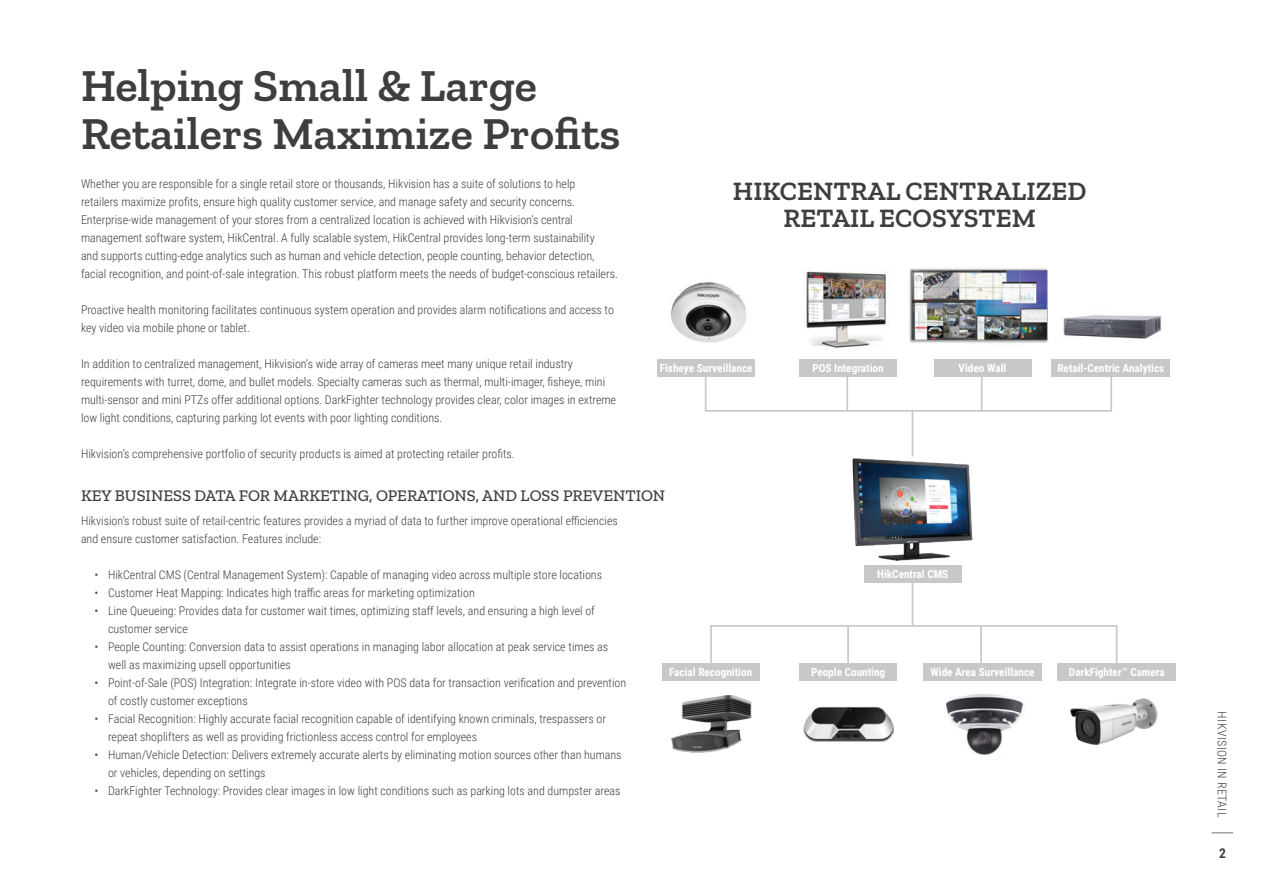
<style>
.page{position:relative;width:1263px;height:893px;background:#fff}
.page>*{position:absolute;margin:0;border:0;box-sizing:border-box;transform-origin:0 0}
.t1{font:600 46.5px/48px "Zilla Slab";color:#3e3e3f}
.t2{font:600 27px/27px "Zilla Slab";color:#3e3e3f;text-align:center}
.t3{font:500 16.5px "Zilla Slab";color:#3e3e3f}
.t4{font:700 13.5px "Roboto Condensed";color:#3e3e3f}
.t5{font:300 12px/18px "Roboto Condensed";color:#3e3e3f}
.t6{font:300 12px "Roboto Condensed";letter-spacing:.035em;color:#3e3e3f}
.t7{font:700 11.25px "Roboto Condensed";color:#fff}
.s1{font-weight:400}
</style>
<div class="page">
<svg style="left:1211px;top:832px;width:22px;height:1px"></svg>
<hr style="left:912px;top:410px;width:1px;height:46px;background:#c7c8ca">
<hr style="left:981px;top:374px;width:1px;height:37px;background:#c7c8ca">
<hr style="left:846px;top:374px;width:2px;height:37px;background:#c7c8ca">
<div style="left:705px;top:373px;width:407px;height:39px;border:2px solid #c7c8ca"></div>
<hr style="left:912px;top:580px;width:1px;height:46px;background:#c7c8ca">
<hr style="left:847px;top:626px;width:2px;height:37px;background:#c7c8ca">
<hr style="left:980px;top:626px;width:2px;height:37px;background:#c7c8ca">
<div style="left:710px;top:625px;width:407px;height:39px;border:2px solid #c7c8ca"></div>
<img style="left:852px;top:448px;width:121px;height:113px">
<img style="left:670px;top:282px;width:77px;height:61px">
<img style="left:946px;top:694px;width:78px;height:62px">
<img style="left:803px;top:706px;width:90px;height:35px">
<img style="left:1071px;top:698px;width:87px;height:47px">
<img style="left:806px;top:271px;width:80px;height:77px">
<img style="left:909px;top:268px;width:140px;height:75px">
<img style="left:1063px;top:315px;width:99px;height:24px">
<div style="left:657px;top:359px;width:98px;height:17px;background:#c7c8ca"></div>
<div style="left:662px;top:663px;width:97px;height:17px;background:#c7c8ca"></div>
<div style="left:799px;top:359px;width:98px;height:17px;background:#c7c8ca"></div>
<div style="left:799px;top:663px;width:98px;height:17px;background:#c7c8ca"></div>
<div style="left:934px;top:359px;width:97px;height:17px;background:#c7c8ca"></div>
<div style="left:864px;top:566px;width:97px;height:17px;background:#c7c8ca"></div>
<div style="left:923px;top:663px;width:119px;height:17px;background:#c7c8ca"></div>
<div style="left:1051px;top:359px;width:119px;height:17px;background:#c7c8ca"></div>
<div style="left:1057px;top:663px;width:119px;height:17px;background:#c7c8ca"></div>
<img style="left:670px;top:695px;width:82px;height:58px">
<h1 class="t1" style="left:81px;top:62px;width:541px">Helping Small &amp; Large<br>Retailers Maximize Profits</h1>
<p class="t5" style="left:81px;top:174px;width:538px">Whether you are responsible for a single retail store or thousands, Hikvision has a suite of solutions to help<br>retailers maximize profits, ensure high quality customer service, and manage safety and security concerns.<br>Enterprise-wide management of your stores from a centralized location is achieved with Hikvision’s central management software system, HikCentral. A fully scalable system, HikCentral provides long-term sustainability<br>and supports cutting-edge analytics such as human and vehicle detection, people counting, behavior detection, facial recognition, and point-of-sale integration. This robust platform meets the needs of budget-conscious retailers.</p>
<p class="t5" style="left:81px;top:300px;width:534px">Proactive health monitoring facilitates continuous system operation and provides alarm notifications and access to key video via mobile phone or tablet.</p>
<p class="t5" style="left:81px;top:354px;width:537px">In addition to centralized management, Hikvision’s wide array of cameras meet many unique retail industry requirements with turret, dome, and bullet models. Specialty cameras such as thermal, multi-imager, fisheye, mini multi-sensor and mini PTZs offer additional options. DarkFighter technology provides clear, color images in extreme low light conditions, capturing parking lot events with poor lighting conditions.</p>
<p class="t5" style="left:81px;top:444px;width:435px">Hikvision’s comprehensive portfolio of security products is aimed at protecting retailer profits.</p>
<h2 class="t2" style="left:733px;top:178px;width:355px">HIKCENTRAL CENTRALIZED<br>RETAIL ECOSYSTEM</h2>
<p class="t7" style="left:660px;top:360px;width:94px">Fisheye Surveillance</p>
<p class="t7" style="left:812px;top:360px;width:73px">POS Integration</p>
<p class="t7" style="left:959px;top:360px;width:49px">Video Wall</p>
<p class="t7" style="left:1057px;top:360px;width:108px">Retail-Centric Analytics</p>
<h3 class="t3" style="left:81px;top:486px;width:585px">KEY BUSINESS DATA FOR MARKETING, OPERATIONS, AND LOSS PREVENTION</h3>
<p class="t5" style="left:81px;top:511px;width:538px">Hikvision’s robust suite of retail-centric features provides a myriad of data to further improve operational efficiencies and ensure customer satisfaction. Features include:</p>
<p class="t5" style="left:94px;top:565px;width:509px">• HikCentral CMS (Central Management System): Capable of managing video across multiple store locations</p>
<p class="t5" style="left:94px;top:583px;width:382px">• Customer Heat Mapping: Indicates high traffic areas for marketing optimization</p>
<p class="t5" style="left:108px;top:601px;width:488px;text-indent:-14px">• Line Queueing: Provides data for customer wait times, optimizing staff levels, and ensuring a high level of customer service</p>
<p class="t5" style="left:108px;top:637px;width:502px;text-indent:-14px">• People Counting: Conversion data to assist operations in managing labor allocation at peak service times as well as maximizing upsell opportunities</p>
<p class="t5" style="left:108px;top:673px;width:520px;text-indent:-14px">• Point-of-Sale (POS) Integration: Integrate in-store video with POS data for transaction verification and prevention of costly customer exceptions</p>
<p class="t5" style="left:108px;top:709px;width:500px;text-indent:-14px">• Facial Recognition: Highly accurate facial recognition capable of identifying known criminals, trespassers or repeat shoplifters as well as providing frictionless access control for employees</p>
<p class="t5" style="left:108px;top:745px;width:515px;text-indent:-14px">• Human/Vehicle Detection: Delivers extremely accurate alerts by eliminating motion sources other than humans or vehicles, depending on settings</p>
<p class="t5" style="left:94px;top:781px;width:527px">• DarkFighter Technology: Provides clear images in low light conditions such as parking lots and dumpster areas</p>
<p class="t7" style="left:669px;top:664px;width:85px">Facial Recognition</p>
<p class="t7" style="left:877px;top:567px;width:73px">HikCentral CMS</p>
<p class="t7" style="left:811px;top:664px;width:76px">People Counting</p>
<p class="t7" style="left:930px;top:664px;width:106px">Wide Area Surveillance</p>
<p class="t7" style="left:1069px;top:664px;width:97px">DarkFighter<span class="s1">™</span> Camera</p>
<p class="t6" style="left:1230px;top:711px;width:107px;rotate:90deg">HIKVISION IN RETAIL</p>
<p class="t4" style="left:1219px;top:843px;width:8px">2</p>
</div>
